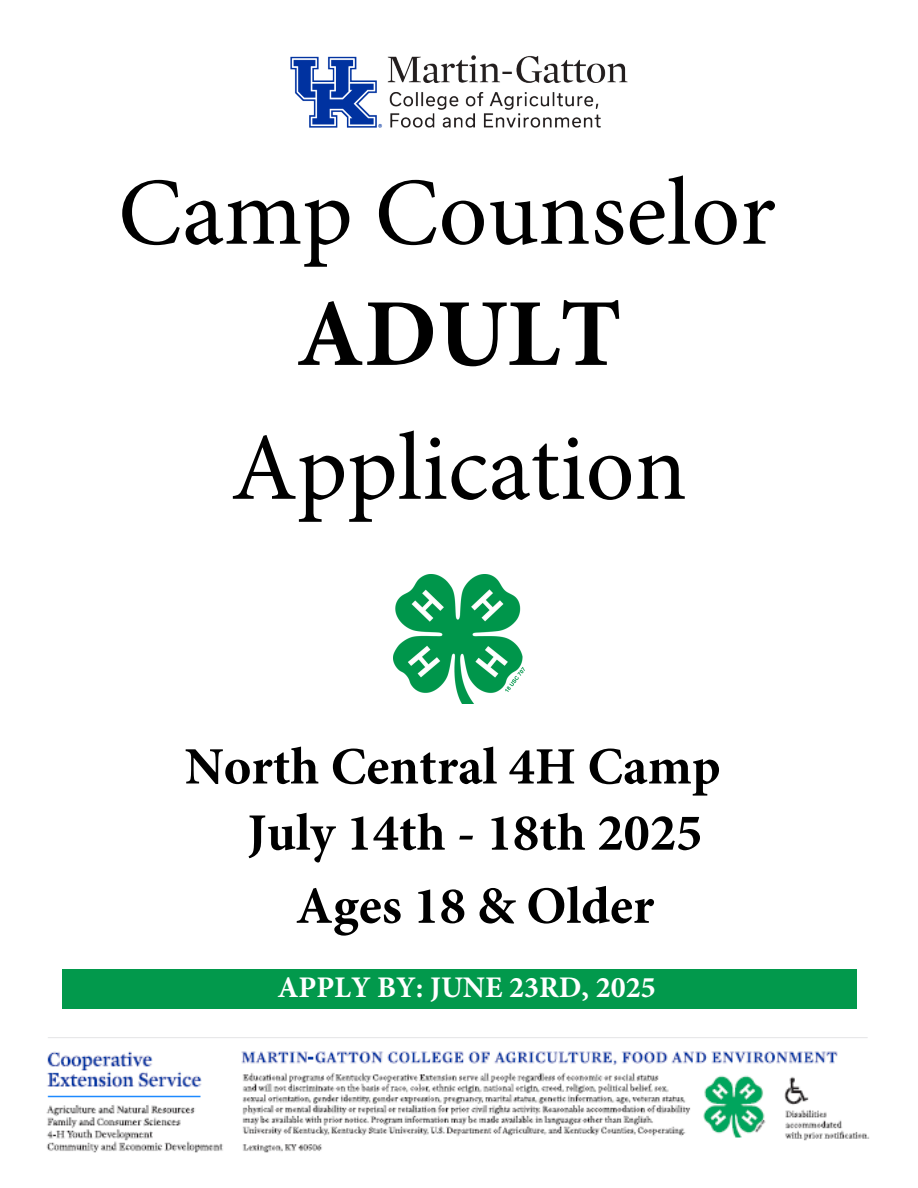
<style>
.page{position:relative;width:918px;height:1188px;background:#fff}
.page>*{position:absolute;margin:0;border:0;box-sizing:border-box;transform-origin:0 0}
.t1{font:96px "Minion Pro";color:#000}
.t2{font:700 96px "Minion Pro";color:#000}
.t3{font:700 52.65px/66.2px "Minion Pro";color:#000}
.t4{font:700 30px "Minion Pro";color:#fff}
</style>
<div class="page">
<img style="left:46px;top:1051px;width:824px;height:102px">
<img style="left:290px;top:55px;width:338px;height:73px">
<img style="left:394px;top:575px;width:130px;height:129px">
<div style="left:62px;top:969px;width:794px;height:40px;background:#02994c"></div>
<h1 class="t1" style="left:118px;top:149px;width:659px">Camp Counselor</h1>
<h1 class="t2" style="left:296px;top:267px;width:327px">ADULT</h1>
<h1 class="t1" style="left:231px;top:404px;width:458px">Application</h1>
<p class="t3" style="left:247px;top:733px;width:475px;text-indent:-63px">North Central 4H Camp<br>July 14th - 18th 2025</p>
<p class="t3" style="left:296px;top:872px;width:360px">Ages 18 &amp; Older</p>
<p class="t4" style="left:277px;top:967px;width:380px">APPLY BY: JUNE 23RD, 2025</p>
</div>
